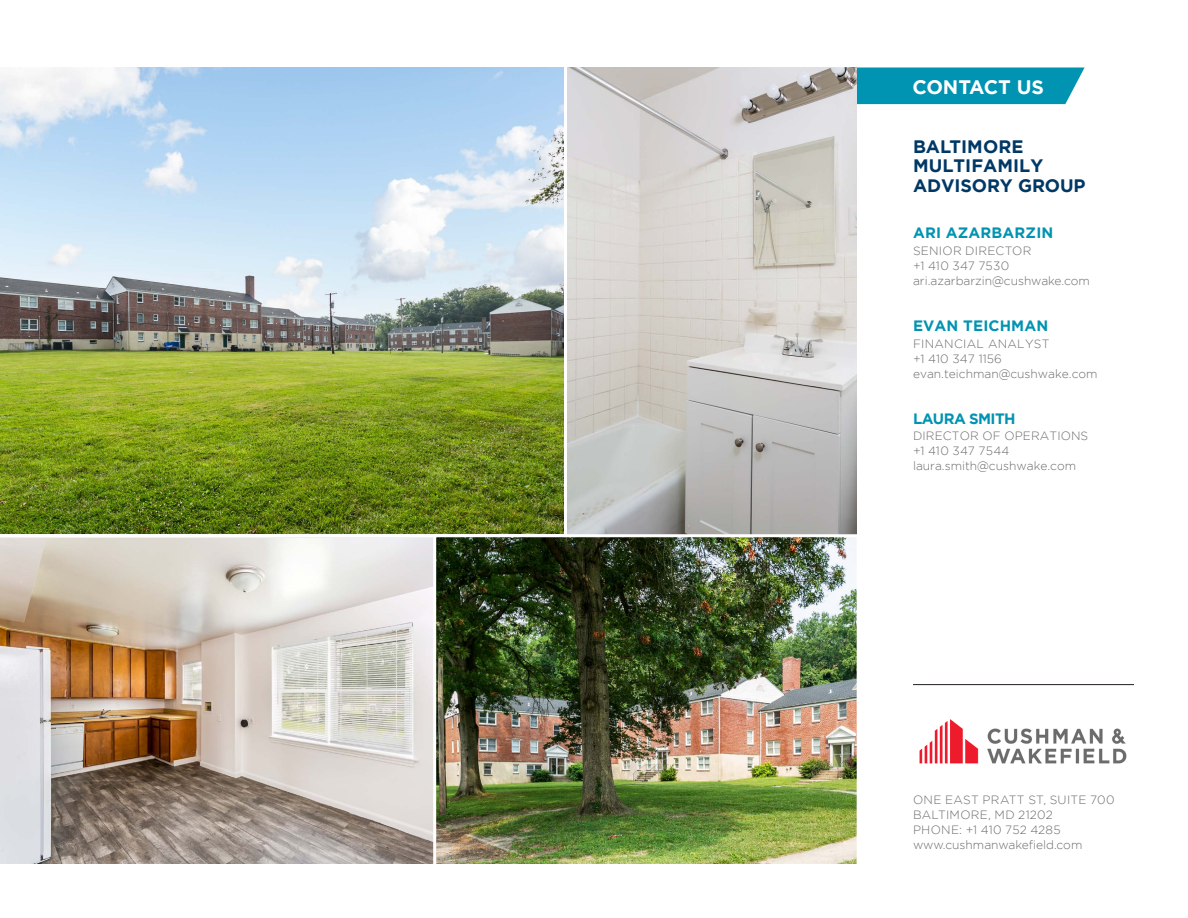
<style>
.page{position:relative;width:1188px;height:918px;background:#fff}
.page>*{position:absolute;margin:0;border:0;box-sizing:border-box;transform-origin:0 0}
.t1{font:700 19.5px "Gotham";letter-spacing:-.005em;color:#fff}
.t2{font:700 18px/19.5px "Gotham";color:#003865}
.t3{font:700 15px "Gotham";letter-spacing:.01em;color:#0093b2}
.t4{font:700 15px "Gotham";letter-spacing:-.04em;color:#0093b2}
.t5{font:300 12px/15px "Gotham";letter-spacing:.005em;color:#696b6b}
</style>
<div class="page">
<img style="left:0;top:68px;width:564px;height:465px">
<div style="left:857px;top:68px;width:228px;height:36px;background:#0093b2"></div>
<img style="left:567px;top:68px;width:290px;height:465px">
<img style="left:0;top:533px;width:432px;height:331px">
<img style="left:432px;top:533px;width:425px;height:331px">
<img style="left:919px;top:719px;width:208px;height:45px">
<hr style="left:913px;top:684px;width:221px;height:1px;background:#231f20">
<h1 class="t1" style="left:912px;top:75px;width:133px">CONTACT US</h1>
<h2 class="t2" style="left:913px;top:136px;width:174px">BALTIMORE<br>MULTIFAMILY<br>ADVISORY GROUP</h2>
<p class="t3" style="left:913px;top:224px;width:142px">ARI AZARBARZIN</p>
<p class="t5" style="left:913px;top:243px;width:178px">SENIOR DIRECTOR<br>+1 410 347 7530 ari.azarbarzin@cushwake.com</p>
<p class="t3" style="left:913px;top:317px;width:137px">EVAN TEICHMAN</p>
<p class="t5" style="left:913px;top:336px;width:186px">FINANCIAL ANALYST<br>+1 410 347 1156 evan.teichman@cushwake.com</p>
<p class="t4" style="left:913px;top:410px;width:104px">LAURA SMITH</p>
<p class="t5" style="left:913px;top:429px;width:177px">DIRECTOR OF OPERATIONS +1 410 347 7544 laura.smith@cushwake.com</p>
<p class="t5" style="left:913px;top:792px;width:203px">ONE EAST PRATT ST, SUITE 700<br>BALTIMORE, MD 21202<br>PHONE: +1 410 752 4285 www.cushmanwakefield.com</p>
</div>
